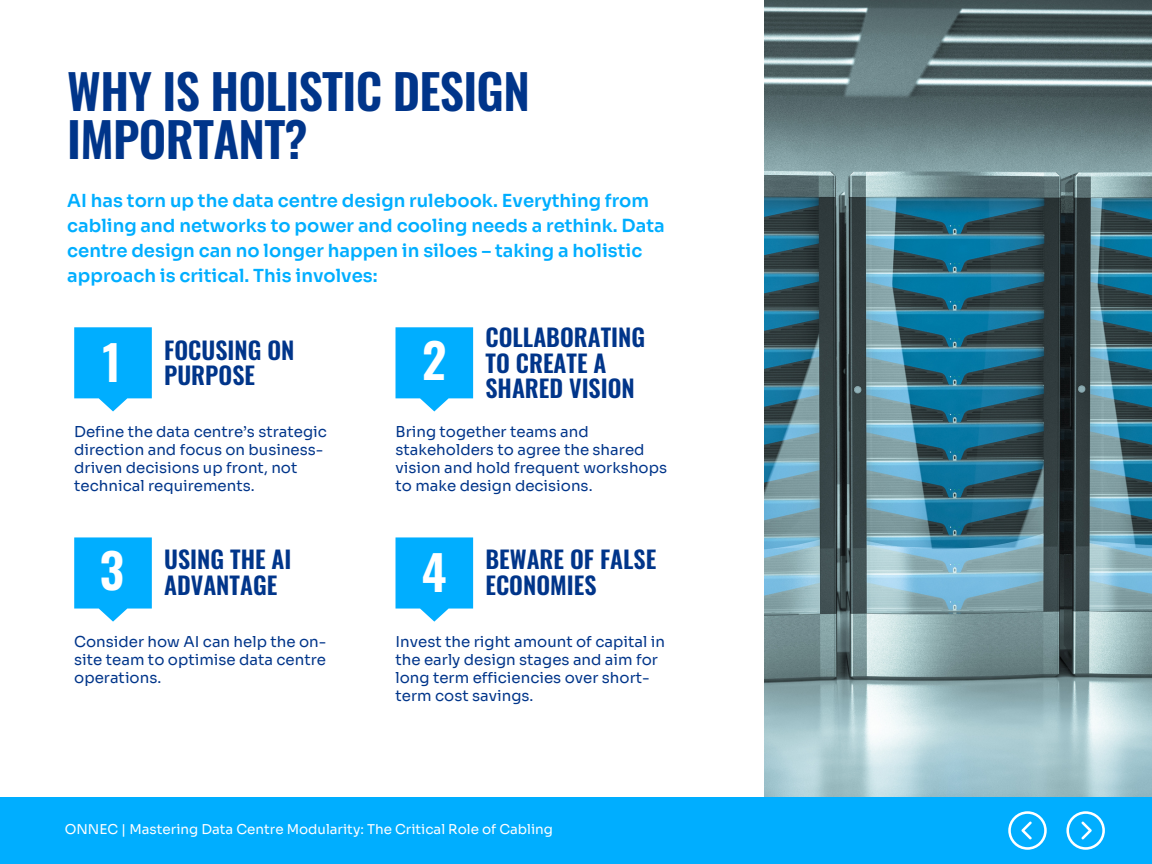
<style>
.page{position:relative;width:1152px;height:864px;background:#fff}
.page>*{position:absolute;margin:0;border:0;box-sizing:border-box;transform-origin:0 0}
.t1{font:600 48px/47.2px "Oswald";letter-spacing:-.015em;color:#00358a}
.t2{font:600 48px "Oswald";color:#fff}
.t3{font:600 24px/25.8px "Oswald";color:#00358a}
.t4{font:600 18px/24.8px "Sora";color:#00aeff}
.t5{font:15px/18px "Sora";color:#00358a}
.t6{font:13.5px "Sora";color:#fff}
.s1{font-size:48px;color:#fff}
</style>
<div class="page">
<img style="left:764px;top:0;width:388px;height:797px">
<div style="left:0;top:797px;width:1152px;height:67px;background:#00aeff"></div>
<svg style="left:74px;top:327px;width:78px;height:84px;background:#20b8ff"></svg>
<svg style="left:396px;top:327px;width:77px;height:84px;background:#1fb8ff"></svg>
<svg style="left:74px;top:537px;width:78px;height:85px;background:#23b9ff"></svg>
<svg style="left:396px;top:537px;width:77px;height:85px;background:#22b8ff"></svg>
<svg style="left:1066px;top:811px;width:39px;height:39px"></svg>
<svg style="left:1008px;top:812px;width:39px;height:38px"></svg>
<h1 class="t1" style="left:67px;top:66px;width:464px">WHY IS HOLISTIC DESIGN<br>IMPORTANT?</h1>
<p class="t4" style="left:67px;top:189px;width:599px">AI has torn up the data centre design rulebook. Everything from cabling and networks to power and cooling needs a rethink. Data centre design can no longer happen in siloes – taking a holistic approach is critical. This involves:</p>
<h2 class="t3" style="left:103px;top:336px;width:193px;text-indent:62px">FOCUSING ON<br><sup>1</sup> PURPOSE</h2>
<p class="t5" style="left:74px;top:423px;width:254px">Define the data centre’s strategic direction and focus on business&shy;driven decisions up front, not technical requirements.</p>
<h2 class="t3" style="left:100px;top:545px;width:193px;text-indent:64px">USING THE AI<br><sup>3</sup> ADVANTAGE</h2>
<p class="t5" style="left:74px;top:633px;width:254px;text-align:justify">Consider how AI can help the on&shy;site team to optimise data centre operations.</p>
<h1 class="t2" style="left:422px;top:323px;width:26px">2</h1>
<h2 class="t3" style="left:485px;top:323px;width:161px">COLLABORATING<br>TO CREATE A<br>SHARED VISION</h2>
<p class="t5" style="left:396px;top:423px;width:273px">Bring together teams and stakeholders to agree the shared vision and hold frequent workshops to make design decisions.</p>
<h2 class="t3" style="left:422px;top:545px;width:236px;text-indent:64px">BEWARE OF FALSE<br><span class="s1">4</span> ECONOMIES</h2>
<p class="t5" style="left:396px;top:633px;width:271px">Invest the right amount of capital in the early design stages and aim for long term efficiencies over short&shy;term cost savings.</p>
<p class="t6" style="left:65px;top:821px;width:490px">ONNEC | Mastering Data Centre Modularity: The Critical Role of Cabling</p>
</div>
